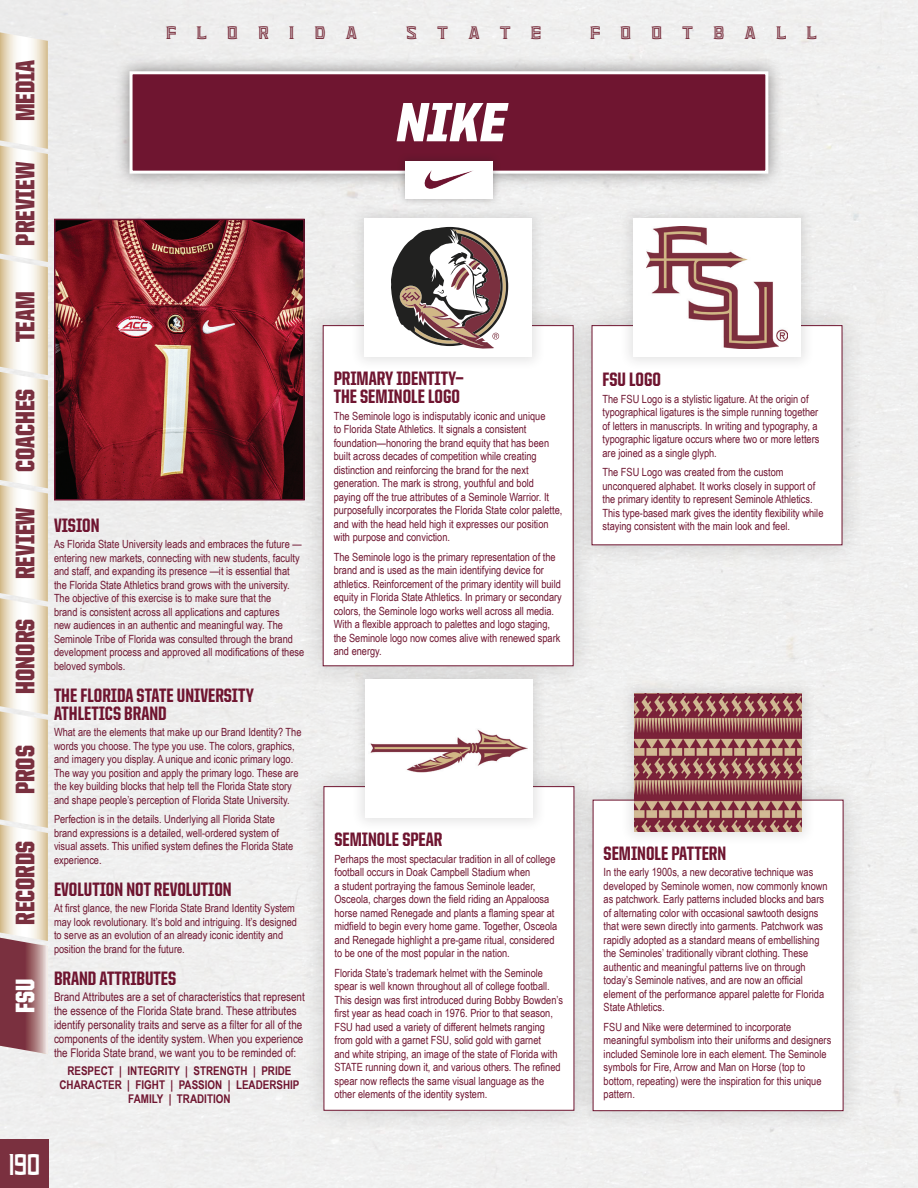
<style>
.page{position:relative;width:918px;height:1188px;background:#fff}
.page>*{position:absolute;margin:0;border:0;box-sizing:border-box;transform-origin:0 0}
.t1{font:italic 900 55.5px "United Sans Semi Cond";color:#fff}
.t2{font:700 30px "Unconquered";color:#fff}
.t3{font:900 27px "United Sans Cond";color:#7a303f}
.t4{font:900 27px "United Sans Cond";color:#fff}
.t5{font:800 19.5px/18px "United Sans Cond";color:#6f1530}
.t6{font:700 18px "Unconquered";letter-spacing:1.1em;color:#7a303f}
.t7{font:12px/13.8px "Arial Narrow";color:#6f1530}
.t8{font:700 12px/13.8px "Arial Narrow";color:#6f1530;text-align:center}
.t9{font:11.25px/13.5px "Arial Narrow";color:#6f1530}
</style>
<div class="page">
<svg style="left:0;top:32px;width:48px;height:1022px"></svg>
<div style="left:0;top:1139px;width:49px;height:49px;background:#7a303f"></div>
<div style="left:300px;top:303px;width:297px;height:386px;background:#231f20;opacity:.2"></div>
<div style="left:323px;top:325px;width:251px;height:341px;background:#fff"></div>
<div style="left:569px;top:303px;width:296px;height:265px;background:#231f20;opacity:.2"></div>
<div style="left:592px;top:325px;width:250px;height:220px;background:#fff"></div>
<div style="left:301px;top:764px;width:296px;height:369px;background:#231f20;opacity:.2"></div>
<div style="left:324px;top:786px;width:250px;height:325px;background:#fff;border:1px solid #6f1530"></div>
<div style="left:570px;top:777px;width:296px;height:357px;background:#231f20;opacity:.2"></div>
<div style="left:593px;top:800px;width:250px;height:311px;background:#fff"></div>
<div style="left:350px;top:204px;width:196px;height:167px;background:#231f20;opacity:.12"></div>
<div style="left:364px;top:219px;width:168px;height:138px;background:#fff"></div>
<svg style="left:391px;top:226px;width:118px;height:123px"></svg>
<div style="left:619px;top:204px;width:196px;height:167px;background:#231f20;opacity:.12"></div>
<div style="left:633px;top:219px;width:168px;height:138px;background:#fff"></div>
<img style="left:646px;top:227px;width:142px;height:122px">
<div style="left:351px;top:665px;width:196px;height:167px;background:#231f20;opacity:.12"></div>
<div style="left:365px;top:680px;width:168px;height:138px;background:#fff"></div>
<img style="left:370px;top:729px;width:158px;height:44px">
<div style="left:620px;top:679px;width:196px;height:167px;background:#231f20;opacity:.12"></div>
<img style="left:634px;top:693px;width:168px;height:138px">
<div style="left:115px;top:56px;width:669px;height:133px;background:#231f20;opacity:.51"></div>
<div style="left:131px;top:73px;width:636px;height:99px;background:#6f1530"></div>
<div style="left:130px;top:71px;width:638px;height:103px;border:3px solid #fff"></div>
<div style="left:397px;top:152px;width:104px;height:55px;background:#231f20;opacity:.34"></div>
<div style="left:405px;top:161px;width:88px;height:38px;background:#fff"></div>
<img style="left:424px;top:170px;width:49px;height:19px">
<img style="left:57px;top:222px;width:245px;height:276px">
<div style="left:54px;top:219px;width:251px;height:282px;border:2px solid #6f1530"></div>
<h3 class="t3" style="left:11px;top:121px;width:63px;rotate:-90deg">MEDIA</h3>
<h3 class="t3" style="left:11px;top:246px;width:85px;rotate:-90deg">PREVIEW</h3>
<h3 class="t3" style="left:11px;top:342px;width:53px;rotate:-90deg">TEAM</h3>
<h3 class="t3" style="left:11px;top:472px;width:84px;rotate:-90deg">COACHES</h3>
<h3 class="t3" style="left:11px;top:579px;width:73px;rotate:-90deg">REVIEW</h3>
<h3 class="t3" style="left:11px;top:694px;width:76px;rotate:-90deg">HONORS</h3>
<h3 class="t3" style="left:11px;top:794px;width:50px;rotate:-90deg">PROS</h3>
<h3 class="t3" style="left:11px;top:925px;width:85px;rotate:-90deg">RECORDS</h3>
<h3 class="t4" style="left:11px;top:1013px;width:36px;rotate:-90deg">FSU</h3>
<h3 class="t6" style="left:166px;top:26px;width:193px">FLORIDA</h3>
<h3 class="t6" style="left:406px;top:26px;width:137px">STATE</h3>
<h3 class="t6" style="left:590px;top:26px;width:229px">FOOTBALL</h3>
<h1 class="t1" style="left:394px;top:92px;width:121px">NIKE</h1>
<h3 class="t5" style="left:54px;top:516px;width:47px">VISION</h3>
<p class="t9" style="left:54px;top:537px;width:252px">As Florida State University leads and embraces the future — entering new markets, connecting with new students, faculty and staff, and expanding its presence —it is essential that the Florida State Athletics brand grows with the university.<br>The objective of this exercise is to make sure that the<br>brand is consistent across all applications and captures<br>new audiences in an authentic and meaningful way. The Seminole Tribe of Florida was consulted through the brand development process and approved all modifications of these beloved symbols.</p>
<h3 class="t5" style="left:54px;top:686px;width:201px">THE FLORIDA STATE UNIVERSITY<br>ATHLETICS BRAND</h3>
<p class="t9" style="left:54px;top:725px;width:249px">What are the elements that make up our Brand Identity? The words you choose. The type you use. The colors, graphics, and imagery you display. A unique and iconic primary logo.<br>The way you position and apply the primary logo. These are the key building blocks that help tell the Florida State story and shape people’s perception of Florida State University.</p>
<p class="t9" style="left:54px;top:812px;width:241px">Perfection is in the details. Underlying all Florida State brand expressions is a detailed, well-ordered system of visual assets. This unified system defines the Florida State experience.</p>
<h3 class="t5" style="left:54px;top:880px;width:179px">EVOLUTION NOT REVOLUTION</h3>
<p class="t9" style="left:54px;top:901px;width:245px">At first glance, the new Florida State Brand Identity System may look revolutionary. It’s bold and intriguing. It’s designed to serve as an evolution of an already iconic identity and position the brand for the future.</p>
<h3 class="t5" style="left:54px;top:969px;width:124px">BRAND ATTRIBUTES</h3>
<p class="t7" style="left:54px;top:990px;width:252px">Brand Attributes are a set of characteristics that represent the essence of the Florida State brand. These attributes identify personality traits and serve as a filter for all of the components of the identity system. When you experience the Florida State brand, we want you to be reminded of:</p>
<p class="t8" style="left:60px;top:1064px;width:241px">RESPECT | INTEGRITY | STRENGTH | PRIDE<br>CHARACTER | FIGHT | PASSION | LEADERSHIP<br>FAMILY | TRADITION</p>
<h3 class="t5" style="left:334px;top:370px;width:131px">PRIMARY IDENTITY—<br>THE SEMINOLE LOGO</h3>
<p class="t9" style="left:334px;top:409px;width:230px">The Seminole logo is indisputably iconic and unique<br>to Florida State Athletics. It signals a consistent foundation—honoring the brand equity that has been built across decades of competition while creating distinction and reinforcing the brand for the next generation. The mark is strong, youthful and bold paying off the true attributes of a Seminole Warrior. It purposefully incorporates the Florida State color palette, and with the head held high it expresses our position with purpose and conviction.</p>
<p class="t9" style="left:334px;top:550px;width:230px">The Seminole logo is the primary representation of the brand and is used as the main identifying device for athletics. Reinforcement of the primary identity will build equity in Florida State Athletics. In primary or secondary colors, the Seminole logo works well across all media.<br>With a flexible approach to palettes and logo staging, the Seminole logo now comes alive with renewed spark and energy.</p>
<h3 class="t5" style="left:334px;top:831px;width:110px">SEMINOLE SPEAR</h3>
<p class="t9" style="left:334px;top:852px;width:224px">Perhaps the most spectacular tradition in all of college football occurs in Doak Campbell Stadium when<br>a student portraying the famous Seminole leader, Osceola, charges down the field riding an Appaloosa horse named Renegade and plants a flaming spear at midfield to begin every home game. Together, Osceola and Renegade highlight a pre-game ritual, considered to be one of the most popular in the nation.</p>
<p class="t9" style="left:334px;top:966px;width:230px">Florida State’s trademark helmet with the Seminole spear is well known throughout all of college football.<br>This design was first introduced during Bobby Bowden’s first year as head coach in 1976. Prior to that season, FSU had used a variety of different helmets ranging from gold with a garnet FSU, solid gold with garnet<br>and white striping, an image of the state of Florida with STATE running down it, and various others. The refined spear now reflects the same visual language as the other elements of the identity system.</p>
<h3 class="t5" style="left:603px;top:370px;width:60px">FSU LOGO</h3>
<p class="t9" style="left:603px;top:392px;width:218px">The FSU Logo is a stylistic ligature. At the origin of typographical ligatures is the simple running together of letters in manuscripts. In writing and typography, a typographic ligature occurs where two or more letters are joined as a single glyph.</p>
<p class="t9" style="left:603px;top:465px;width:222px">The FSU Logo was created from the custom unconquered alphabet. It works closely in support of the primary identity to represent Seminole Athletics.<br>This type-based mark gives the identity flexibility while staying consistent with the main look and feel.</p>
<h3 class="t5" style="left:604px;top:844px;width:124px">SEMINOLE PATTERN</h3>
<p class="t9" style="left:604px;top:865px;width:226px">In the early 1900s, a new decorative technique was developed by Seminole women, now commonly known as patchwork. Early patterns included blocks and bars of alternating color with occasional sawtooth designs that were sewn directly into garments. Patchwork was rapidly adopted as a standard means of embellishing the Seminoles’ traditionally vibrant clothing. These authentic and meaningful patterns live on through today’s Seminole natives, and are now an official element of the performance apparel palette for Florida State Athletics.</p>
<p class="t9" style="left:604px;top:1020px;width:229px">FSU and Nike were determined to incorporate meaningful symbolism into their uniforms and designers included Seminole lore in each element. The Seminole symbols for Fire, Arrow and Man on Horse (top to bottom, repeating) were the inspiration for this unique pattern.</p>
<h2 class="t2" style="left:9px;top:1153px;width:33px">190</h2>
</div>
